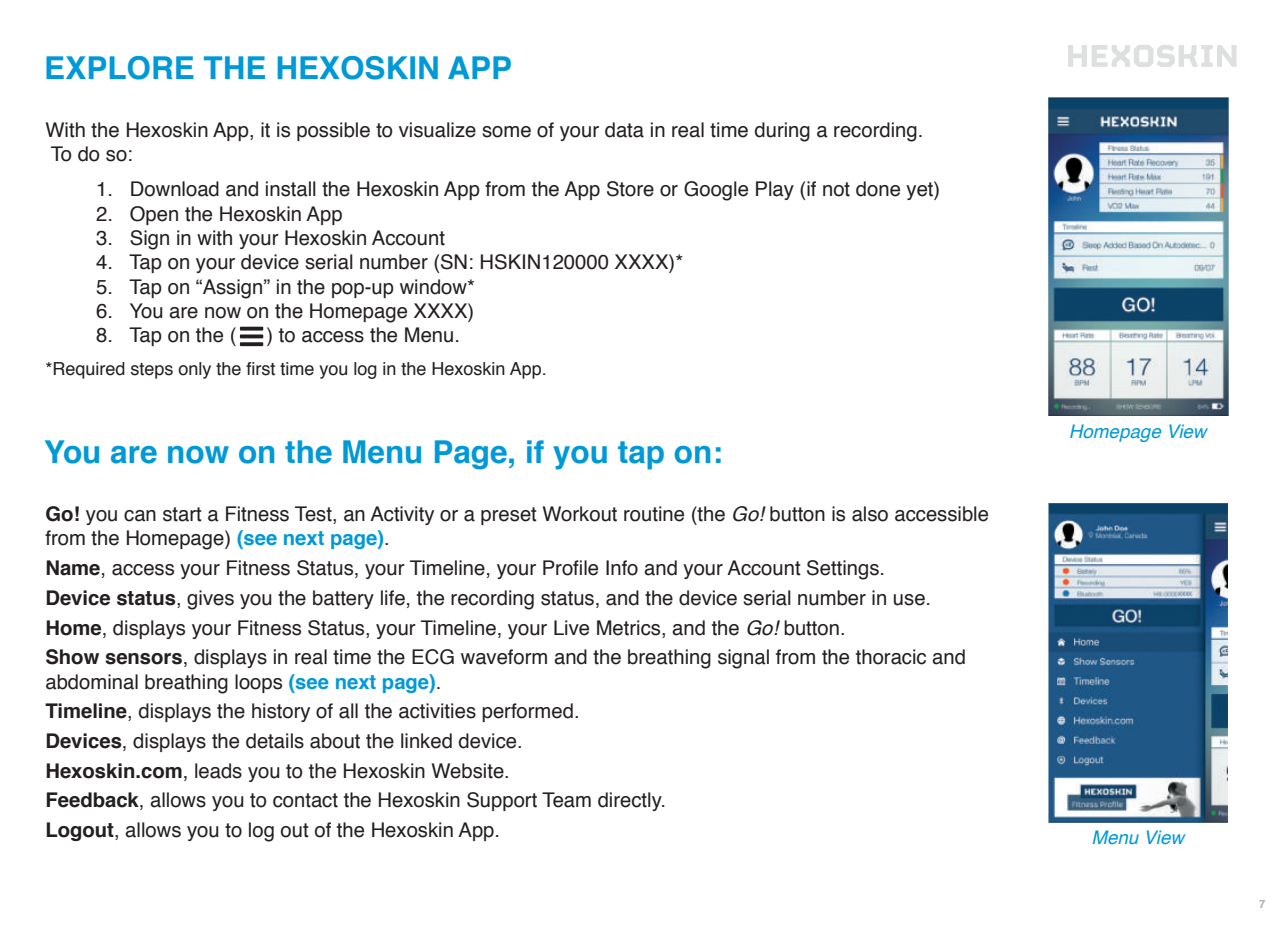
<style>
.page{position:relative;width:1282px;height:925px;background:#fff}
.page>*{position:absolute;margin:0;border:0;box-sizing:border-box;transform-origin:0 0}
.t1{font:700 31.5px "Helvetica";color:#0099d8}
.t2{font:20.25px/29.7px "Helvetica";color:#231f20}
.t3{font:italic 18.9px "Helvetica";color:#0099d8}
.t4{font:18px "Helvetica";color:#231f20}
.t5{font:700 11.25px "Helvetica";color:#a8acac}
.s1{font-weight:700}
.s2{font-style:italic}
.s3{font-weight:700;color:#0099d8}
</style>
<div class="page">
<svg style="left:1068px;top:45px;width:169px;height:22px"></svg>
<svg style="left:240px;top:327px;width:23px;height:4px"></svg>
<svg style="left:240px;top:334px;width:23px;height:4px"></svg>
<svg style="left:240px;top:342px;width:23px;height:4px"></svg>
<img style="left:1049px;top:98px;width:179px;height:318px">
<img style="left:1048px;top:504px;width:179px;height:318px">
<h1 class="t1" style="left:44px;top:43px;width:469px">EXPLORE THE HEXOSKIN APP</h1>
<p class="t2" style="left:45px;top:118px;width:879px;line-height:24.3px">With the Hexoskin App, it is possible to visualize some of your data in real time during a recording.<br>To do so:</p>
<p class="t2" style="left:96px;top:175px;width:846px">1. Download and install the Hexoskin App from the App Store or Google Play (if not done yet)</p>
<p class="t2" style="left:96px;top:199px;width:248px">2. Open the Hexoskin App</p>
<p class="t2" style="left:96px;top:224px;width:350px">3. Sign in with your Hexoskin Account</p>
<p class="t2" style="left:96px;top:248px;width:589px">4. Tap on your device serial number (SN: HSKIN120000 XXXX)*</p>
<p class="t2" style="left:96px;top:272px;width:380px">5. Tap on “Assign” in the pop-up window*</p>
<p class="t2" style="left:96px;top:296px;width:380px">6. You are now on the Homepage XXXX)</p>
<p class="t2" style="left:96px;top:321px;width:142px">8. Tap on the (</p>
<p class="t2" style="left:267px;top:321px;width:195px">) to access the Menu.</p>
<p class="t4" style="left:45px;top:354px;width:503px">*Required steps only the first time you log in the Hexoskin App.</p>
<h1 class="t1" style="left:44px;top:427px;width:680px">You are now on the Menu Page, if you tap on:</h1>
<p class="t2" style="left:45px;top:502px;width:945px;line-height:24.3px"><span class="s1">Go!</span> you can start a Fitness Test, an Activity or a preset Workout routine (the <span class="s2">Go!</span> button is also accessible from the Homepage) <span class="s3">(see next page)</span>.</p>
<p class="t2" style="left:45px;top:554px;width:922px"><span class="s1">Name</span>, access your Fitness Status, your Timeline, your Profile Info and your Account Settings.<br><span class="s1">Device status</span>, gives you the battery life, the recording status, and the device serial number in use.<br><span class="s1">Home</span>, displays your Fitness Status, your Timeline, your Live Metrics, and the <span class="s2">Go!</span> button.<br><span class="s1">Show sensors</span>, displays in real time the ECG waveform and the breathing signal from the thoracic and</p>
<p class="t2" style="left:45px;top:667px;width:622px">abdominal breathing loops <span class="s3">(see next page)</span>.<br><span class="s1">Timeline</span>, displays the history of all the activities performed.<br><span class="s1">Devices</span>, displays the details about the linked device.<br><span class="s1">Hexoskin.com</span>, leads you to the Hexoskin Website.<br><span class="s1">Feedback</span>, allows you to contact the Hexoskin Support Team directly.<br><span class="s1">Logout</span>, allows you to log out of the Hexoskin App.</p>
<p class="t3" style="left:1069px;top:417px;width:139px">Homepage View</p>
<p class="t3" style="left:1091px;top:823px;width:94px">Menu View</p>
<p class="t5" style="left:1259px;top:895px;width:8px">7</p>
</div>
